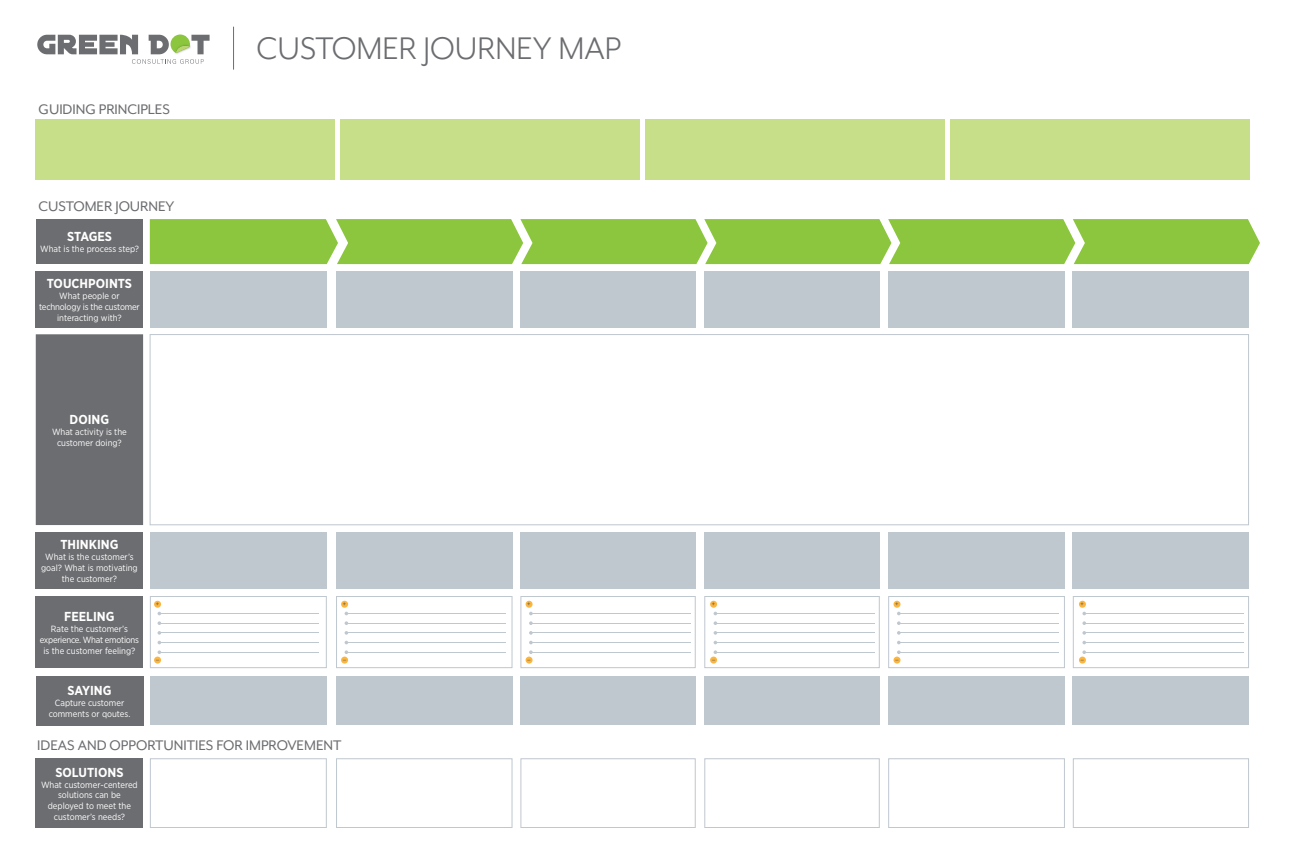
<style>
.page{position:relative;width:1296px;height:864px;background:#fff}
.page>*{position:absolute;margin:0;border:0;box-sizing:border-box;transform-origin:0 0}
.t1{font:36px "Mr Eaves XL Mod OT";color:#6c6d70}
.t2{font:16px "Mr Eaves XL Mod OT";color:#6c6d70}
.t3{font:700 13px "Gotham Narrow";color:#fff}
.t4{font:9px/10.8px "Gotham Narrow";color:#fff;text-align:center}
.t5{font:800 7.5px "Mr Eaves XL San OT";color:#636366}
</style>
<div class="page">
<div style="left:150px;top:596px;width:177px;height:72px;border:1px solid #bfc7cf"></div>
<div style="left:36px;top:334px;width:107px;height:191px;background:#6c6d70"></div>
<div style="left:36px;top:532px;width:107px;height:56px;background:#6c6d70"></div>
<div style="left:36px;top:219px;width:107px;height:45px;background:#6c6d70"></div>
<svg style="left:150px;top:219px;width:1110px;height:45px;background:#90c847"></svg>
<div style="left:36px;top:758px;width:107px;height:70px;background:#6c6d70"></div>
<div style="left:36px;top:120px;width:299px;height:60px;background:#c6df88"></div>
<div style="left:341px;top:120px;width:299px;height:60px;background:#c6df88"></div>
<div style="left:645px;top:120px;width:299px;height:60px;background:#c6df88"></div>
<div style="left:950px;top:120px;width:299px;height:60px;background:#c6df88"></div>
<div style="left:36px;top:271px;width:107px;height:56px;background:#6c6d70"></div>
<div style="left:150px;top:271px;width:177px;height:56px;background:#bfc7cf"></div>
<div style="left:150px;top:532px;width:177px;height:56px;background:#bfc7cf"></div>
<div style="left:336px;top:271px;width:177px;height:56px;background:#bfc7cf"></div>
<div style="left:336px;top:532px;width:177px;height:56px;background:#bfc7cf"></div>
<div style="left:520px;top:271px;width:176px;height:56px;background:#bfc7cf"></div>
<div style="left:520px;top:532px;width:176px;height:56px;background:#bfc7cf"></div>
<div style="left:704px;top:271px;width:176px;height:56px;background:#bfc7cf"></div>
<div style="left:704px;top:532px;width:176px;height:56px;background:#bfc7cf"></div>
<div style="left:888px;top:271px;width:177px;height:56px;background:#bfc7cf"></div>
<div style="left:888px;top:532px;width:177px;height:56px;background:#bfc7cf"></div>
<div style="left:1073px;top:271px;width:176px;height:56px;background:#bfc7cf"></div>
<div style="left:1073px;top:532px;width:176px;height:56px;background:#bfc7cf"></div>
<div style="left:36px;top:596px;width:107px;height:72px;background:#6c6d70"></div>
<div style="left:36px;top:676px;width:107px;height:49px;background:#6c6d70"></div>
<div style="left:154px;top:657px;width:7px;height:7px;background:#fcb53d;border-radius:50%"></div>
<div style="left:154px;top:601px;width:7px;height:7px;background:#fcb53d;border-radius:50%"></div>
<hr style="left:159px;top:613px;width:160px;height:1px;background:#bfc7cf">
<hr style="left:159px;top:623px;width:160px;height:1px;background:#bfc7cf">
<hr style="left:159px;top:632px;width:160px;height:1px;background:#bfc7cf">
<hr style="left:159px;top:642px;width:160px;height:1px;background:#bfc7cf">
<hr style="left:159px;top:652px;width:160px;height:1px;background:#bfc7cf">
<div style="left:341px;top:657px;width:7px;height:7px;background:#fcb53d;border-radius:50%"></div>
<div style="left:341px;top:601px;width:7px;height:7px;background:#fcb53d;border-radius:50%"></div>
<hr style="left:346px;top:613px;width:160px;height:1px;background:#bfc7cf">
<hr style="left:346px;top:623px;width:160px;height:1px;background:#bfc7cf">
<hr style="left:346px;top:632px;width:160px;height:1px;background:#bfc7cf">
<hr style="left:346px;top:642px;width:160px;height:1px;background:#bfc7cf">
<hr style="left:346px;top:652px;width:160px;height:1px;background:#bfc7cf">
<div style="left:526px;top:657px;width:7px;height:7px;background:#fcb53d;border-radius:50%"></div>
<div style="left:526px;top:601px;width:7px;height:7px;background:#fcb53d;border-radius:50%"></div>
<hr style="left:531px;top:613px;width:160px;height:1px;background:#bfc7cf">
<hr style="left:531px;top:623px;width:160px;height:1px;background:#bfc7cf">
<hr style="left:531px;top:632px;width:160px;height:1px;background:#bfc7cf">
<hr style="left:531px;top:642px;width:160px;height:1px;background:#bfc7cf">
<svg style="left:529px;top:650px;width:4px;height:4px"></svg>
<hr style="left:531px;top:652px;width:160px;height:1px;background:#bfc7cf">
<div style="left:710px;top:657px;width:7px;height:7px;background:#fcb53d;border-radius:50%"></div>
<div style="left:710px;top:601px;width:7px;height:7px;background:#fcb53d;border-radius:50%"></div>
<hr style="left:715px;top:613px;width:160px;height:1px;background:#bfc7cf">
<hr style="left:715px;top:623px;width:160px;height:1px;background:#bfc7cf">
<hr style="left:715px;top:632px;width:160px;height:1px;background:#bfc7cf">
<hr style="left:715px;top:642px;width:160px;height:1px;background:#bfc7cf">
<hr style="left:715px;top:652px;width:160px;height:1px;background:#bfc7cf">
<div style="left:894px;top:657px;width:7px;height:7px;background:#fcb53d;border-radius:50%"></div>
<div style="left:894px;top:601px;width:7px;height:7px;background:#fcb53d;border-radius:50%"></div>
<hr style="left:899px;top:613px;width:159px;height:1px;background:#bfc7cf">
<hr style="left:899px;top:623px;width:159px;height:1px;background:#bfc7cf">
<hr style="left:899px;top:632px;width:159px;height:1px;background:#bfc7cf">
<hr style="left:899px;top:642px;width:159px;height:1px;background:#bfc7cf">
<hr style="left:899px;top:652px;width:159px;height:1px;background:#bfc7cf">
<div style="left:1079px;top:657px;width:7px;height:7px;background:#fcb53d;border-radius:50%"></div>
<div style="left:1079px;top:601px;width:7px;height:7px;background:#fcb53d;border-radius:50%"></div>
<hr style="left:1084px;top:613px;width:160px;height:1px;background:#bfc7cf">
<hr style="left:1084px;top:623px;width:160px;height:1px;background:#bfc7cf">
<svg style="left:1082px;top:631px;width:4px;height:4px"></svg>
<hr style="left:1084px;top:632px;width:160px;height:1px;background:#bfc7cf">
<hr style="left:1084px;top:642px;width:160px;height:1px;background:#bfc7cf">
<hr style="left:1084px;top:652px;width:160px;height:1px;background:#bfc7cf">
<svg style="left:37px;top:35px;width:173px;height:29px"></svg>
<div style="left:150px;top:334px;width:1099px;height:191px;border:1px solid #bfc7cf"></div>
<div style="left:150px;top:758px;width:177px;height:70px;border:1px solid #bfc7cf"></div>
<div style="left:150px;top:676px;width:177px;height:49px;background:#bfc7cf"></div>
<div style="left:336px;top:758px;width:177px;height:70px;border:1px solid #bfc7cf"></div>
<div style="left:336px;top:596px;width:177px;height:72px;border:1px solid #bfc7cf"></div>
<div style="left:336px;top:676px;width:177px;height:49px;background:#bfc7cf"></div>
<div style="left:520px;top:758px;width:176px;height:70px;border:1px solid #bfc7cf"></div>
<div style="left:520px;top:596px;width:176px;height:72px;border:1px solid #bfc7cf"></div>
<div style="left:520px;top:676px;width:176px;height:49px;background:#bfc7cf"></div>
<div style="left:704px;top:758px;width:176px;height:70px;border:1px solid #bfc7cf"></div>
<div style="left:704px;top:596px;width:176px;height:72px;border:1px solid #bfc7cf"></div>
<div style="left:704px;top:676px;width:176px;height:49px;background:#bfc7cf"></div>
<div style="left:888px;top:758px;width:177px;height:70px;border:1px solid #bfc7cf"></div>
<div style="left:888px;top:596px;width:177px;height:72px;border:1px solid #bfc7cf"></div>
<div style="left:888px;top:676px;width:177px;height:49px;background:#bfc7cf"></div>
<div style="left:1073px;top:758px;width:176px;height:70px;border:1px solid #bfc7cf"></div>
<div style="left:1073px;top:596px;width:176px;height:72px;border:1px solid #bfc7cf"></div>
<div style="left:1073px;top:676px;width:176px;height:49px;background:#bfc7cf"></div>
<hr style="left:233px;top:27px;width:1px;height:42px;background:#6c6d70">
<p class="t2" style="left:39px;top:101px;width:133px">GUIDING PRINCIPLES</p>
<p class="t2" style="left:39px;top:198px;width:137px">CUSTOMER JOURNEY</p>
<p class="t3" style="left:67px;top:228px;width:46px">STAGES</p>
<p class="t4" style="left:40px;top:243px;width:100px">What is the process step?</p>
<p class="t3" style="left:47px;top:275px;width:87px">TOUCHPOINTS</p>
<p class="t4" style="left:39px;top:290px;width:102px">What people or technology is the customer interacting with?</p>
<p class="t3" style="left:70px;top:411px;width:41px">DOING</p>
<p class="t4" style="left:52px;top:426px;width:76px">What activity is the customer doing?</p>
<p class="t3" style="left:60px;top:536px;width:60px">THINKING</p>
<p class="t4" style="left:41px;top:551px;width:98px">What is the customer’s goal? What is motivating the customer?</p>
<p class="t3" style="left:64px;top:608px;width:52px">FEELING</p>
<p class="t4" style="left:40px;top:623px;width:101px">Rate the customer’s experience. What emotions is the customer feeling?</p>
<p class="t3" style="left:68px;top:682px;width:46px">SAYING</p>
<p class="t4" style="left:49px;top:697px;width:83px">Capture customer comments or qoutes.</p>
<p class="t5" style="left:156px;top:600px;width:5px">+</p>
<p class="t5" style="left:156px;top:656px;width:5px">–</p>
<p class="t1" style="left:257px;top:30px;width:366px">CUSTOMER JOURNEY MAP</p>
<p class="t5" style="left:343px;top:600px;width:5px">+</p>
<p class="t5" style="left:343px;top:656px;width:5px">–</p>
<p class="t5" style="left:527px;top:600px;width:5px">+</p>
<p class="t5" style="left:528px;top:656px;width:5px">–</p>
<p class="t2" style="left:37px;top:737px;width:306px">IDEAS AND OPPORTUNITIES FOR IMPROVEMENT</p>
<p class="t3" style="left:55px;top:764px;width:70px">SOLUTIONS</p>
<p class="t4" style="left:41px;top:779px;width:98px">What customer-centered solutions can be deployed to meet the customer’s needs?</p>
<p class="t5" style="left:712px;top:600px;width:5px">+</p>
<p class="t5" style="left:712px;top:656px;width:5px">–</p>
<p class="t5" style="left:895px;top:600px;width:5px">+</p>
<p class="t5" style="left:895px;top:656px;width:5px">–</p>
<p class="t5" style="left:1081px;top:600px;width:5px">+</p>
<p class="t5" style="left:1081px;top:656px;width:5px">–</p>
</div>
